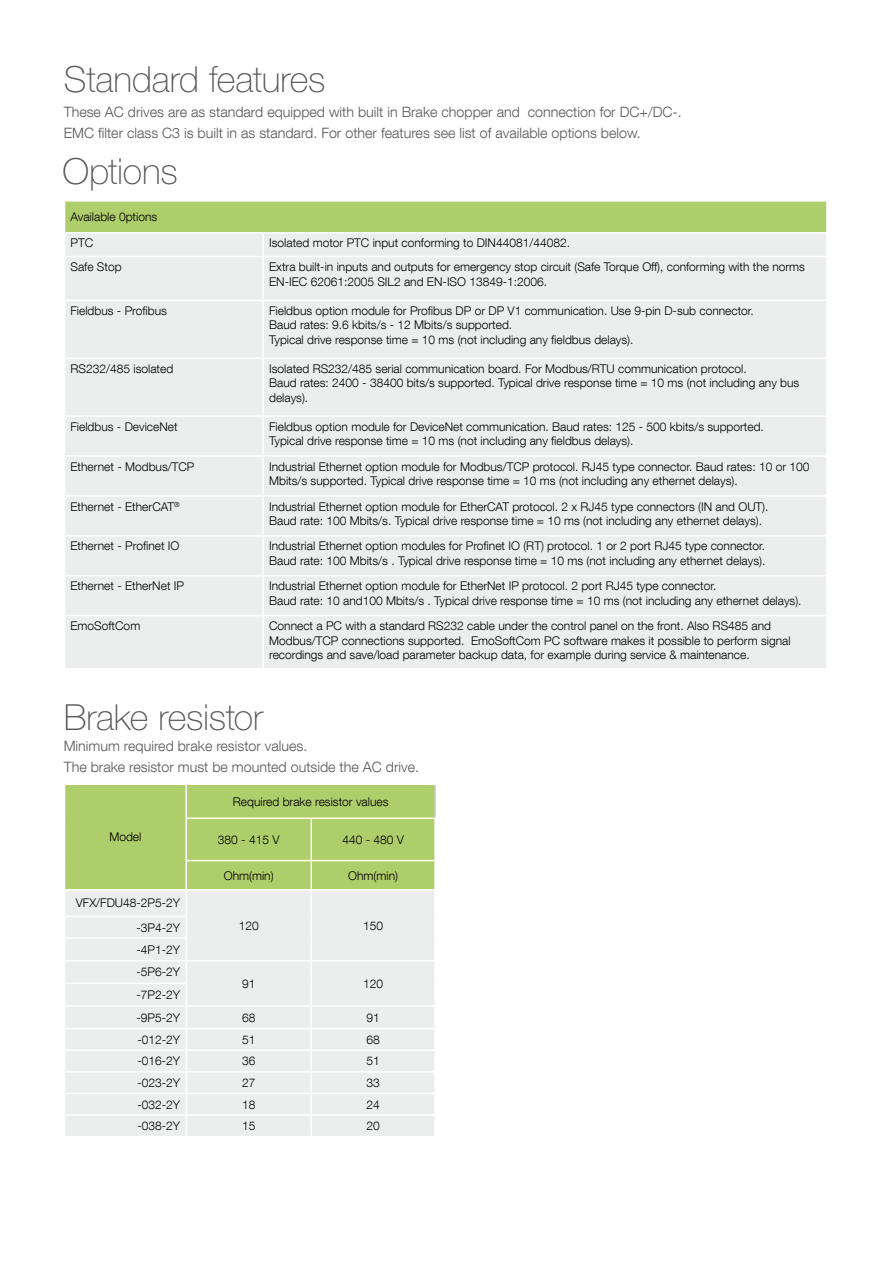
<style>
.page{position:relative;width:893px;height:1263px;background:#fff}
.page>*{position:absolute;margin:0;border:0;box-sizing:border-box;transform-origin:0 0}
.t1{font:100 36px "Helvetica Neue LT Std";letter-spacing:-.01em;color:#58585a}
.t2{font:300 14.25px/21px "Helvetica Neue LT Com";color:#58585a}
.t3{font:300 12px/14.4px "Helvetica Neue LT Com";color:#000}
</style>
<div class="page">
<div style="left:65px;top:201px;width:762px;height:32px;background:#aecd6b"></div>
<div style="left:65px;top:233px;width:198px;height:24px;background:#eceded"></div>
<div style="left:263px;top:233px;width:564px;height:24px;background:#eceded"></div>
<div style="left:65px;top:257px;width:198px;height:43px;background:#eceded"></div>
<div style="left:263px;top:257px;width:564px;height:43px;background:#eceded"></div>
<div style="left:65px;top:301px;width:761px;height:56px;background:#eceded"></div>
<div style="left:65px;top:358px;width:198px;height:58px;background:#eceded"></div>
<div style="left:263px;top:358px;width:564px;height:58px;background:#eceded"></div>
<div style="left:65px;top:416px;width:198px;height:40px;background:#eceded"></div>
<div style="left:263px;top:416px;width:564px;height:40px;background:#eceded"></div>
<div style="left:65px;top:457px;width:761px;height:38px;background:#eceded"></div>
<div style="left:65px;top:497px;width:197px;height:118px;background:#eceded"></div>
<div style="left:264px;top:497px;width:562px;height:118px;background:#eceded"></div>
<div style="left:65px;top:615px;width:198px;height:54px;background:#eceded"></div>
<div style="left:263px;top:615px;width:564px;height:54px;background:#eceded"></div>
<hr style="left:64px;top:232px;width:199px;height:2px;background:#fff">
<hr style="left:263px;top:232px;width:565px;height:2px;background:#fff">
<hr style="left:262px;top:234px;width:2px;height:22px;background:#fff">
<hr style="left:826px;top:234px;width:2px;height:22px;background:#fff">
<hr style="left:64px;top:256px;width:199px;height:1px;background:#fff">
<hr style="left:263px;top:256px;width:565px;height:1px;background:#fff">
<hr style="left:262px;top:257px;width:2px;height:43px;background:#fff">
<hr style="left:826px;top:257px;width:2px;height:43px;background:#fff">
<hr style="left:262px;top:301px;width:2px;height:56px;background:#fff">
<hr style="left:262px;top:417px;width:2px;height:38px;background:#fff">
<hr style="left:826px;top:417px;width:2px;height:38px;background:#fff">
<hr style="left:64px;top:357px;width:199px;height:2px;background:#fff">
<hr style="left:263px;top:357px;width:565px;height:2px;background:#fff">
<hr style="left:262px;top:359px;width:2px;height:56px;background:#fff">
<hr style="left:826px;top:359px;width:2px;height:56px;background:#fff">
<hr style="left:64px;top:415px;width:199px;height:2px;background:#fff">
<hr style="left:263px;top:415px;width:565px;height:2px;background:#fff">
<hr style="left:262px;top:457px;width:2px;height:38px;background:#fff">
<hr style="left:64px;top:615px;width:199px;height:1px;background:#fff">
<hr style="left:263px;top:615px;width:565px;height:1px;background:#fff">
<hr style="left:262px;top:616px;width:2px;height:52px;background:#fff">
<hr style="left:826px;top:616px;width:2px;height:52px;background:#fff">
<hr style="left:64px;top:668px;width:199px;height:1px;background:#fff">
<hr style="left:263px;top:668px;width:565px;height:1px;background:#fff">
<hr style="left:64px;top:455px;width:199px;height:2px;background:#fff">
<hr style="left:263px;top:455px;width:565px;height:2px;background:#fff">
<hr style="left:65px;top:535px;width:198px;height:1px;background:#fff">
<hr style="left:263px;top:535px;width:563px;height:1px;background:#fff">
<hr style="left:65px;top:575px;width:198px;height:1px;background:#fff">
<hr style="left:263px;top:575px;width:563px;height:1px;background:#fff">
<hr style="left:64px;top:200px;width:199px;height:2px;background:#fff">
<hr style="left:263px;top:200px;width:565px;height:2px;background:#fff">
<hr style="left:826px;top:202px;width:2px;height:30px;background:#fff">
<hr style="left:434px;top:785px;width:2px;height:32px;background:#d0d1d2">
<svg style="left:64px;top:784px;width:371px;height:352px;background:#dbe4c8"></svg>
<h1 class="t1" style="left:64px;top:59px;width:263px">Standard features</h1>
<p class="t2" style="left:64px;top:101px;width:620px">These AC drives are as standard equipped with built in Brake chopper and connection for DC+/DC-.<br>EMC filter class C3 is built in as standard. For other features see list of available options below.</p>
<h1 class="t1" style="left:62px;top:151px;width:117px">Options</h1>
<p class="t3" style="left:71px;top:203px;width:88px;line-height:26.2px">Available 0ptions<br>PTC</p>
<p class="t3" style="left:269px;top:236px;width:302px">Isolated motor PTC input conforming to DIN44081/44082.</p>
<p class="t3" style="left:71px;top:259px;width:53px">Safe Stop</p>
<p class="t3" style="left:269px;top:259px;width:537px">Extra built-in inputs and outputs for emergency stop circuit (Safe Torque Off), conforming with the norms<br>EN-IEC 62061:2005 SIL2 and EN-ISO 13849-1:2006.</p>
<p class="t3" style="left:71px;top:303px;width:98px">Fieldbus - Profibus</p>
<p class="t3" style="left:269px;top:303px;width:486px">Fieldbus option module for Profibus DP or DP V1 communication. Use 9-pin D-sub connector.<br>Baud rates: 9.6 kbits/s - 12 Mbits/s supported.<br>Typical drive response time = 10 ms (not including any fieldbus delays).</p>
<p class="t3" style="left:71px;top:361px;width:104px">RS232/485 isolated</p>
<p class="t3" style="left:269px;top:361px;width:532px">Isolated RS232/485 serial communication board. For Modbus/RTU communication protocol.<br>Baud rates: 2400 - 38400 bits/s supported. Typical drive response time = 10 ms (not including any bus delays).</p>
<p class="t3" style="left:71px;top:419px;width:109px">Fieldbus - DeviceNet</p>
<p class="t3" style="left:269px;top:419px;width:496px">Fieldbus option module for DeviceNet communication. Baud rates: 125 - 500 kbits/s supported.<br>Typical drive response time = 10 ms (not including any fieldbus delays).</p>
<p class="t3" style="left:71px;top:459px;width:126px">Ethernet - Modbus/TCP</p>
<p class="t3" style="left:269px;top:459px;width:542px">Industrial Ethernet option module for Modbus/TCP protocol. RJ45 type connector. Baud rates: 10 or 100<br>Mbits/s supported. Typical drive response time = 10 ms (not including any ethernet delays).</p>
<p class="t3" style="left:71px;top:499px;width:111px">Ethernet - EtherCAT<sup>®</sup></p>
<p class="t3" style="left:269px;top:499px;width:501px">Industrial Ethernet option module for EtherCAT protocol. 2 x RJ45 type connectors (IN and OUT).<br>Baud rate: 100 Mbits/s. Typical drive response time = 10 ms (not including any ethernet delays).</p>
<p class="t3" style="left:71px;top:539px;width:110px">Ethernet - Profinet IO</p>
<p class="t3" style="left:269px;top:539px;width:498px">Industrial Ethernet option modules for Profinet IO (RT) protocol. 1 or 2 port RJ45 type connector.<br>Baud rate: 100 Mbits/s . Typical drive response time = 10 ms (not including any ethernet delays).</p>
<p class="t3" style="left:71px;top:578px;width:115px">Ethernet - EtherNet IP</p>
<p class="t3" style="left:269px;top:578px;width:534px">Industrial Ethernet option module for EtherNet IP protocol. 2 port RJ45 type connector.<br>Baud rate: 10 and100 Mbits/s . Typical drive response time = 10 ms (not including any ethernet delays).</p>
<p class="t3" style="left:71px;top:618px;width:71px">EmoSoftCom</p>
<p class="t3" style="left:269px;top:618px;width:523px">Connect a PC with a standard RS232 cable under the control panel on the front. Also RS485 and<br>Modbus/TCP connections supported. EmoSoftCom PC software makes it possible to perform signal recordings and save/load parameter backup data, for example during service &amp; maintenance.</p>
<h1 class="t1" style="left:64px;top:697px;width:201px">Brake resistor</h1>
<p class="t2" style="left:64px;top:735px;width:357px">Minimum required brake resistor values.<br>The brake resistor must be mounted outside the AC drive.</p>
<p class="t3" style="left:109px;top:830px;width:34px">Model</p>
<p class="t3" style="left:76px;top:891px;width:106px;line-height:24.2px;text-align:right">VFX/FDU48-2P5-2Y -3P4-2Y</p>
<p class="t3" style="left:136px;top:938px;width:45px;line-height:22.6px">-4P1-2Y -5P6-2Y</p>
<p class="t3" style="left:136px;top:983px;width:45px;line-height:22.6px">-7P2-2Y -9P5-2Y</p>
<p class="t3" style="left:233px;top:794px;width:157px">Required brake resistor values</p>
<p class="t3" style="left:218px;top:832px;width:63px">380 - 415 V</p>
<p class="t3" style="left:342px;top:832px;width:63px">440 - 480 V</p>
<p class="t3" style="left:224px;top:868px;width:51px">Ohm(min)</p>
<p class="t3" style="left:348px;top:868px;width:51px">Ohm(min)</p>
<p class="t3" style="left:239px;top:918px;width:22px">120</p>
<p class="t3" style="left:363px;top:918px;width:22px">150</p>
<p class="t3" style="left:242px;top:976px;width:15px">91</p>
<p class="t3" style="left:363px;top:976px;width:22px">120</p>
<p class="t3" style="left:242px;top:1010px;width:15px">68</p>
<p class="t3" style="left:366px;top:1010px;width:15px">91</p>
<p class="t3" style="left:137px;top:1032px;width:44px">-012-2Y</p>
<p class="t3" style="left:242px;top:1032px;width:15px">51</p>
<p class="t3" style="left:366px;top:1032px;width:15px">68</p>
<p class="t3" style="left:137px;top:1053px;width:44px">-016-2Y</p>
<p class="t3" style="left:242px;top:1053px;width:15px">36</p>
<p class="t3" style="left:366px;top:1053px;width:15px">51</p>
<p class="t3" style="left:137px;top:1075px;width:44px">-023-2Y</p>
<p class="t3" style="left:242px;top:1075px;width:15px">27</p>
<p class="t3" style="left:366px;top:1075px;width:15px">33</p>
<p class="t3" style="left:137px;top:1097px;width:44px">-032-2Y</p>
<p class="t3" style="left:242px;top:1097px;width:15px">18</p>
<p class="t3" style="left:366px;top:1097px;width:15px">24</p>
<p class="t3" style="left:137px;top:1118px;width:44px">-038-2Y</p>
<p class="t3" style="left:242px;top:1118px;width:15px">15</p>
<p class="t3" style="left:366px;top:1118px;width:15px">20</p>
</div>
